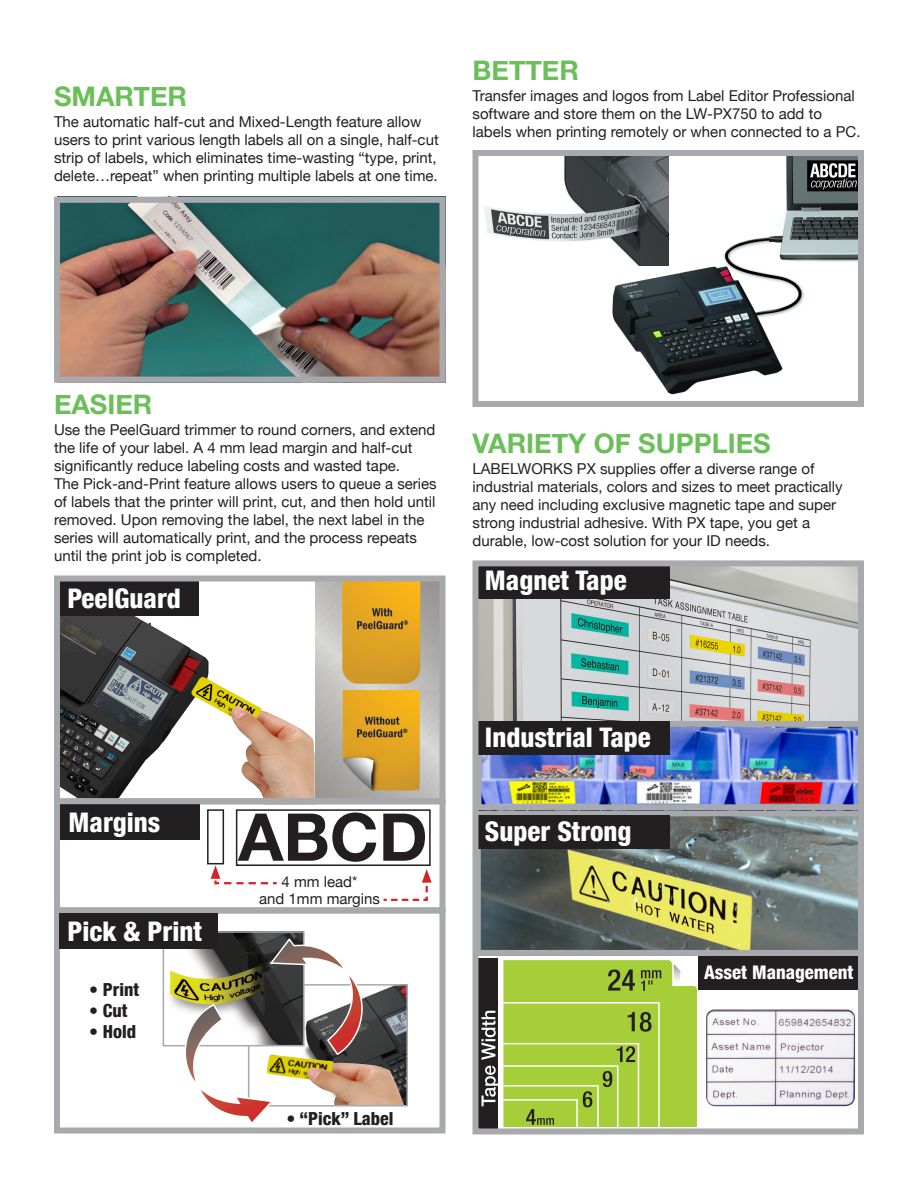
<style>
.page{position:relative;width:918px;height:1188px;background:#fff}
.page>*{position:absolute;margin:0;border:0;box-sizing:border-box;transform-origin:0 0}
.t1{font:700 66px "Helvetica Neue";color:#231f20}
.t2{font:800 condensed 27px "Helvetica Neue LT";color:#fff}
.t3{font:700 27px "Helvetica Neue";color:#6bbf59}
.t4{font:800 condensed 18.75px "Helvetica Neue LT";color:#fff}
.t5{font:800 condensed 18px "Helvetica Neue LT";color:#231f20}
.t6{font:15px/18px "Helvetica Neue";color:#231f20}
</style>
<div class="page">
<img style="left:482px;top:728px;width:375px;height:221px">
<div style="left:475px;top:810px;width:389px;height:146px;border:6px solid #a8a9ad"></div>
<div style="left:476px;top:815px;width:194px;height:34px;background:#231f20"></div>
<div style="left:475px;top:721px;width:389px;height:89px;border:6px solid #a8a9ad"></div>
<div style="left:476px;top:721px;width:194px;height:33px;background:#231f20"></div>
<img style="left:479px;top:567px;width:378px;height:154px">
<img style="left:612px;top:157px;width:245px;height:238px">
<img style="left:484px;top:157px;width:184px;height:108px">
<div style="left:476px;top:565px;width:194px;height:34px;background:#231f20"></div>
<img style="left:61px;top:204px;width:378px;height:172px">
<div style="left:54px;top:197px;width:392px;height:186px;border:6px solid #a8a9ad"></div>
<div style="left:472px;top:150px;width:392px;height:257px;border:6px solid #a8a9ad"></div>
<img style="left:316px;top:583px;width:123px;height:107px">
<img style="left:316px;top:690px;width:123px;height:107px">
<img style="left:61px;top:616px;width:254px;height:181px">
<div style="left:59px;top:581px;width:140px;height:35px;background:#231f20"></div>
<div style="left:54px;top:576px;width:392px;height:228px;border:6px solid #a8a9ad"></div>
<div style="left:236px;top:809px;width:195px;height:57px;border:2px solid #231f20"></div>
<div style="left:207px;top:809px;width:17px;height:55px;border:2px solid #231f20"></div>
<svg style="left:211px;top:865px;width:68px;height:20px"></svg>
<svg style="left:383px;top:869px;width:49px;height:32px"></svg>
<img style="left:372px;top:987px;width:33px;height:117px">
<div style="left:248px;top:984px;width:160px;height:123px;border:2px solid #a8a9ad"></div>
<div style="left:60px;top:804px;width:140px;height:36px;background:#231f20"></div>
<img style="left:169px;top:934px;width:133px;height:72px">
<div style="left:163px;top:931px;width:142px;height:115px;border:2px solid #a8a9ad"></div>
<div style="left:54px;top:798px;width:392px;height:115px;border:6px solid #a8a9ad"></div>
<div style="left:54px;top:907px;width:392px;height:227px;border:6px solid #a8a9ad"></div>
<div style="left:59px;top:913px;width:159px;height:36px;background:#231f20"></div>
<img style="left:372px;top:1055px;width:32px;height:50px">
<svg style="left:175px;top:937px;width:197px;height:185px"></svg>
<div style="left:478px;top:959px;width:20px;height:173px;background:#231f20"></div>
<div style="left:698px;top:956px;width:162px;height:34px;background:#231f20"></div>
<svg style="left:482px;top:958px;width:215px;height:169px;background:#a3c34b"></svg>
<div style="left:472px;top:560px;width:392px;height:574px;border:6px solid #a8a9ad"></div>
<img style="left:706px;top:1009px;width:149px;height:97px">
<p class="t3" style="left:54px;top:76px;width:135px">SMARTER</p>
<p class="t6" style="left:54px;top:114px;width:386px">The automatic half-cut and Mixed-Length feature allow users to print various length labels all on a single, half-cut strip of labels, which eliminates time-wasting “type, print, delete…repeat” when printing multiple labels at one time.</p>
<p class="t3" style="left:472px;top:49px;width:108px">BETTER</p>
<p class="t6" style="left:472px;top:87px;width:390px">Transfer images and logos from Label Editor Professional software and store them on the LW-PX750 to add to labels when printing remotely or when connected to a PC.</p>
<p class="t3" style="left:54px;top:384px;width:100px">EASIER</p>
<p class="t6" style="left:54px;top:422px;width:383px">Use the PeelGuard trimmer to round corners, and extend the life of your label. A 4 mm lead margin and half-cut significantly reduce labeling costs and wasted tape.</p>
<p class="t6" style="left:54px;top:476px;width:384px">The Pick-and-Print feature allows users to queue a series of labels that the printer will print, cut, and then hold until removed. Upon removing the label, the next label in the series will automatically print, and the process repeats until the print job is completed.</p>
<p class="t2" style="left:68px;top:582px;width:115px">PeelGuard</p>
<p class="t3" style="left:472px;top:423px;width:300px">VARIETY OF SUPPLIES</p>
<p class="t6" style="left:472px;top:461px;width:372px">LABELWORKS PX supplies offer a diverse range of industrial materials, colors and sizes to meet practically any need including exclusive magnetic tape and super strong industrial adhesive. With PX tape, you get a durable, low-cost solution for your ID needs.</p>
<p class="t2" style="left:485px;top:563px;width:143px">Magnet Tape</p>
<p class="t2" style="left:69px;top:806px;width:93px">Margins</p>
<p class="t2" style="left:68px;top:915px;width:136px">Pick &amp; Print</p>
<p class="t5" style="left:89px;top:979px;width:52px">• Print</p>
<p class="t5" style="left:89px;top:1000px;width:40px">• Cut</p>
<p class="t5" style="left:89px;top:1021px;width:49px">• Hold</p>
<p class="t1" style="left:238px;top:785px;width:191px">ABCD</p>
<p class="t6" style="left:259px;top:874px;width:122px;line-height:16.5px;text-align:center">4 mm lead*<br>and 1mm margins</p>
<p class="t5" style="left:286px;top:1107px;width:109px">• “Pick” Label</p>
<p class="t2" style="left:485px;top:721px;width:167px">Industrial Tape</p>
<p class="t2" style="left:485px;top:815px;width:148px">Super Strong</p>
<p class="t4" style="left:704px;top:961px;width:151px">Asset Management</p>
</div>
